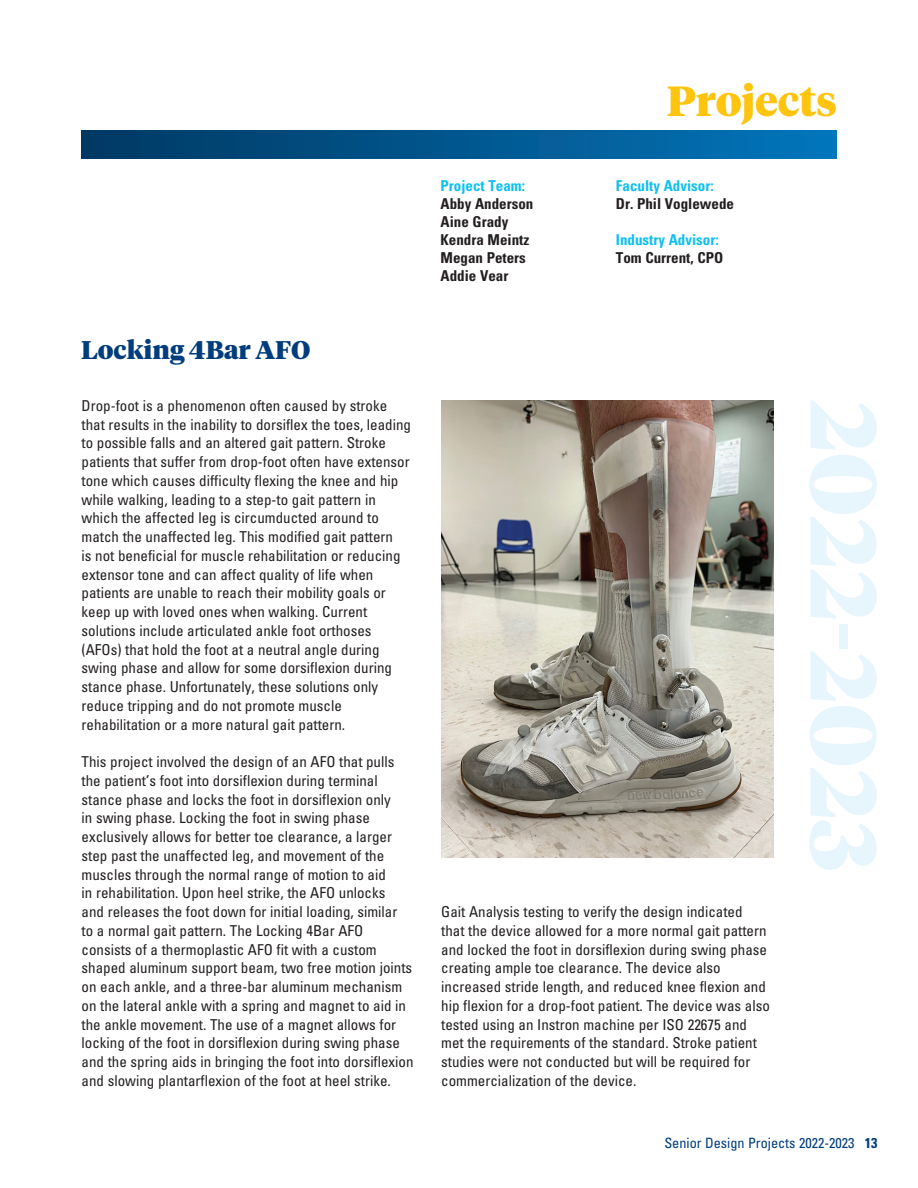
<style>
.page{position:relative;width:918px;height:1188px;background:#fff}
.page>*{position:absolute;margin:0;border:0;box-sizing:border-box;transform-origin:0 0}
.t1{font:900 93px "Tiempos Headline";color:#e6f6fc}
.t2{font:900 42px "Tiempos Headline";color:#fec40e}
.t3{font:900 25.5px "Tiempos Headline";color:#013d7d}
.t4{font:condensed 15px/18.8px "Univers LT Std";color:#231f20}
.t5{font:700 condensed 15px/18px "Univers LT Std";color:#231f20}
.t6{font:700 condensed 15px "Univers LT Std";color:#0dbff2}
.t7{font:condensed 14.25px "Univers LT Std";color:#013d7d}
.s1{font-weight:700}
</style>
<div class="page">
<div style="left:81px;top:131px;width:756px;height:28px;background:linear-gradient(to right,#003962,#0275bb)"></div>
<img style="left:441px;top:400px;width:333px;height:458px">
<h3 class="t3" style="left:81px;top:332px;width:231px">Locking 4Bar AFO</h3>
<p class="t4" style="left:82px;top:396px;width:331px">Drop-foot is a phenomenon often caused by stroke that results in the inability to dorsiflex the toes, leading to possible falls and an altered gait pattern. Stroke patients that suffer from drop-foot often have extensor tone which causes difficulty flexing the knee and hip while walking, leading to a step-to gait pattern in which the affected leg is circumducted around to match the unaffected leg. This modified gait pattern<br>is not beneficial for muscle rehabilitation or reducing extensor tone and can affect quality of life when patients are unable to reach their mobility goals or keep up with loved ones when walking. Current solutions include articulated ankle foot orthoses (AFOs) that hold the foot at a neutral angle during swing phase and allow for some dorsiflexion during stance phase. Unfortunately, these solutions only reduce tripping and do not promote muscle rehabilitation or a more natural gait pattern.</p>
<p class="t4" style="left:82px;top:752px;width:334px">This project involved the design of an AFO that pulls the patient’s foot into dorsiflexion during terminal stance phase and locks the foot in dorsiflexion only<br>in swing phase. Locking the foot in swing phase exclusively allows for better toe clearance, a larger step past the unaffected leg, and movement of the muscles through the normal range of motion to aid<br>in rehabilitation. Upon heel strike, the AFO unlocks<br>and releases the foot down for initial loading, similar<br>to a normal gait pattern. The Locking 4Bar AFO consists of a thermoplastic AFO fit with a custom shaped aluminum support beam, two free motion joints on each ankle, and a three-bar aluminum mechanism on the lateral ankle with a spring and magnet to aid in the ankle movement. The use of a magnet allows for locking of the foot in dorsiflexion during swing phase and the spring aids in bringing the foot into dorsiflexion and slowing plantarflexion of the foot at heel strike.</p>
<p class="t6" style="left:441px;top:177px;width:86px">Project Team:</p>
<p class="t5" style="left:441px;top:195px;width:94px">Abby Anderson<br>Aine Grady<br>Kendra Meintz<br>Megan Peters<br>Addie Vear</p>
<h2 class="t2" style="left:667px;top:72px;width:172px">Projects</h2>
<p class="t6" style="left:616px;top:177px;width:99px">Faculty Advisor:</p>
<p class="t5" style="left:616px;top:195px;width:120px">Dr. Phil Voglewede</p>
<p class="t6" style="left:616px;top:231px;width:104px">Industry Advisor:</p>
<p class="t5" style="left:616px;top:249px;width:109px">Tom Current, CPO</p>
<h1 class="t1" style="left:908px;top:400px;width:473px;rotate:90deg">2022-2023</h1>
<p class="t4" style="left:441px;top:902px;width:330px">Gait Analysis testing to verify the design indicated<br>that the device allowed for a more normal gait pattern and locked the foot in dorsiflexion during swing phase creating ample toe clearance. The device also increased stride length, and reduced knee flexion and hip flexion for a drop-foot patient. The device was also tested using an Instron machine per ISO 22675 and met the requirements of the standard. Stroke patient studies were not conducted but will be required for commercialization of the device.</p>
<p class="t7" style="left:664px;top:1133px;width:215px">Senior Design Projects 2022-2023 <span class="s1">13</span></p>
</div>
